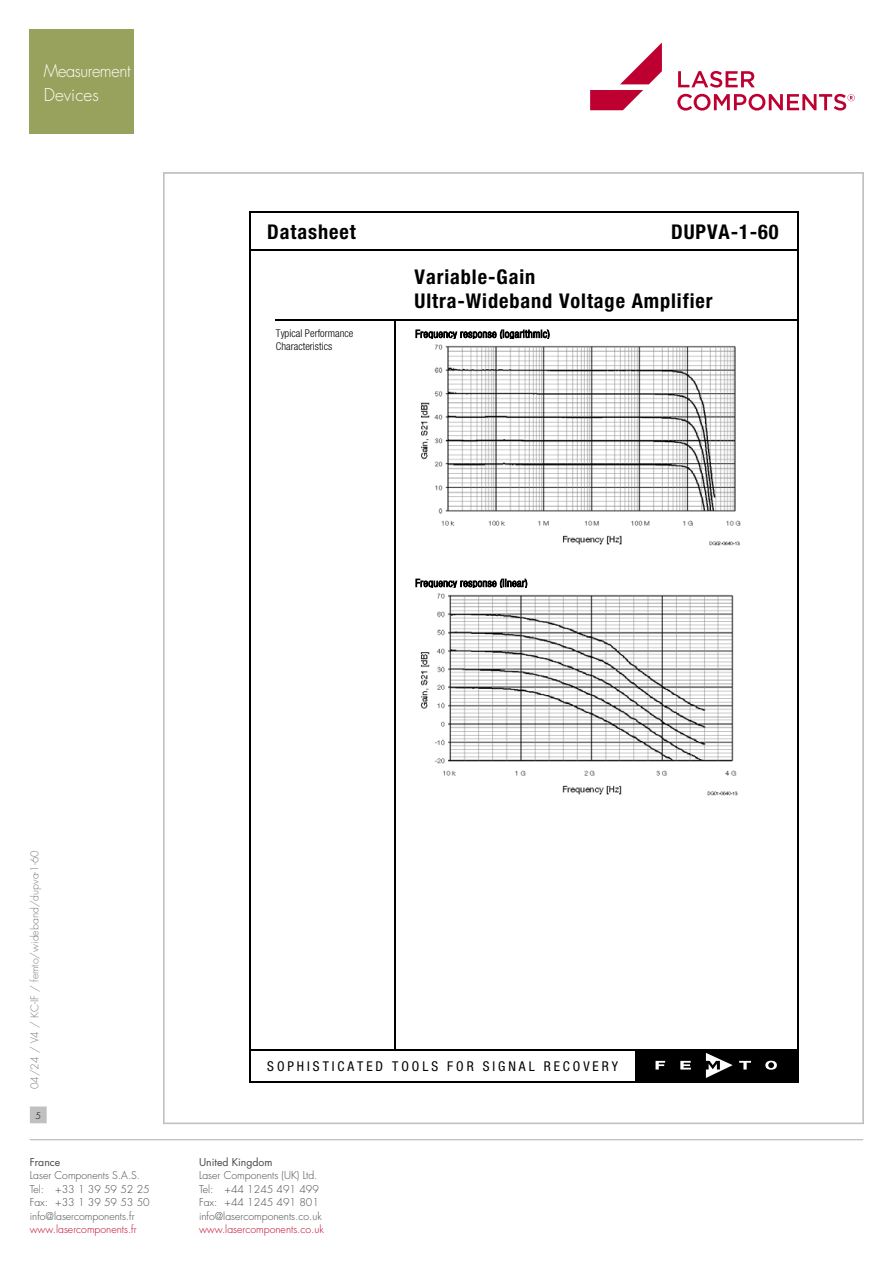
<style>
.page{position:relative;width:893px;height:1263px;background:#fff}
.page>*{position:absolute;margin:0;border:0;box-sizing:border-box;transform-origin:0 0}
.t1{font:700 condensed 20.25px/24px "Helvetica Neue";letter-spacing:.045em;color:#000}
.t2{font:300 17.25px/24px "Futura Std";letter-spacing:-.025em;color:#fff;scale:.95 1}
.t3{font:condensed 13.5px "Helvetica Neue";letter-spacing:.22em;color:#000}
.t4{font:300 condensed 10.65px "Helvetica Neue";letter-spacing:.025em;color:#000}
.t5{font:300 condensed 10.65px/12px "Helvetica Neue";color:#000}
.t6{font:300 10.5px/13.5px "Futura Std";color:#484848}
.t7{font:300 10.5px "Futura Std";color:#be0027}
.t8{font:300 10.5px "Futura Std";color:#7c7c7c}
.t9{font:10.5px "Futura Std";color:#484848}
.t10{font:300 9px "Futura Std";color:#000}
</style>
<div class="page">
<hr style="left:30px;top:1139px;width:833px;height:1px;background:#c0c0c0">
<div style="left:31px;top:1107px;width:15px;height:16px;background:#c0c0c0"></div>
<div style="left:30px;top:1106px;width:17px;height:17px;border:1px solid #c0c0c0"></div>
<svg style="left:677px;top:71px;width:178px;height:40px"></svg>
<svg style="left:590px;top:43px;width:72px;height:67px"></svg>
<hr style="left:250px;top:249px;width:547px;height:2px;background:#000">
<hr style="left:250px;top:1049px;width:547px;height:2px;background:#000">
<hr style="left:394px;top:816px;width:2px;height:233px;background:#000">
<div style="left:635px;top:1049px;width:162px;height:32px;background:#000"></div>
<svg style="left:655px;top:1053px;width:122px;height:25px"></svg>
<img style="left:421px;top:344px;width:320px;height:202px">
<img style="left:420px;top:593px;width:318px;height:203px">
<hr style="left:275px;top:319px;width:119px;height:2px;background:#000">
<hr style="left:396px;top:319px;width:401px;height:2px;background:#000">
<hr style="left:394px;top:321px;width:2px;height:707px;background:#000">
<hr style="left:250px;top:211px;width:547px;height:1px;background:#000">
<hr style="left:249px;top:212px;width:1px;height:869px;background:#000">
<hr style="left:797px;top:212px;width:1px;height:869px;background:#000">
<hr style="left:250px;top:1081px;width:547px;height:1px;background:#000">
<div style="left:30px;top:30px;width:104px;height:104px;background:#98a25d"></div>
<h2 class="t2" style="left:44px;top:59px;width:93px">Measurement<br>Devices</h2>
<h1 class="t1" style="left:267px;top:221px;width:90px">Datasheet</h1>
<h1 class="t1" style="left:671px;top:221px;width:109px">DUPVA-1-60</h1>
<h1 class="t1" style="left:415px;top:266px;width:299px">Variable-Gain<br>Ultra-Wideband Voltage Amplifier</h1>
<p class="t5" style="left:276px;top:329px;width:79px">Typical Performance<br>Characteristics</p>
<p class="t4" style="left:415px;top:330px;width:136px">Frequency response (logarithmic)</p>
<p class="t4" style="left:415px;top:579px;width:114px">Frequency response (linear)</p>
<p class="t8" style="left:28px;top:1089px;width:241px;rotate:-90deg">04/24 / V4 / KC-IF / femto/wideband/dupva-1-60</p>
<p class="t10" style="left:35px;top:1110px;width:7px">5</p>
<p class="t9" style="left:30px;top:1155px;width:32px">France</p>
<p class="t6" style="left:30px;top:1169px;width:121px">Laser Components S.A.S.<br>Tel: +33 1 39 59 52 25<br>Fax: +33 1 39 59 53 50 info@lasercomponents.fr</p>
<p class="t7" style="left:30px;top:1223px;width:108px">www.lasercomponents.fr</p>
<p class="t3" style="left:267px;top:1059px;width:352px">SOPHISTICATED TOOLS FOR SIGNAL RECOVERY</p>
<p class="t9" style="left:199px;top:1155px;width:75px">United Kingdom</p>
<p class="t6" style="left:199px;top:1169px;width:124px">Laser Components (UK) Ltd.<br>Tel: +44 1245 491 499<br>Fax: +44 1245 491 801 info@lasercomponents.co.uk</p>
<p class="t7" style="left:199px;top:1223px;width:126px">www.lasercomponents.co.uk</p>
</div>
